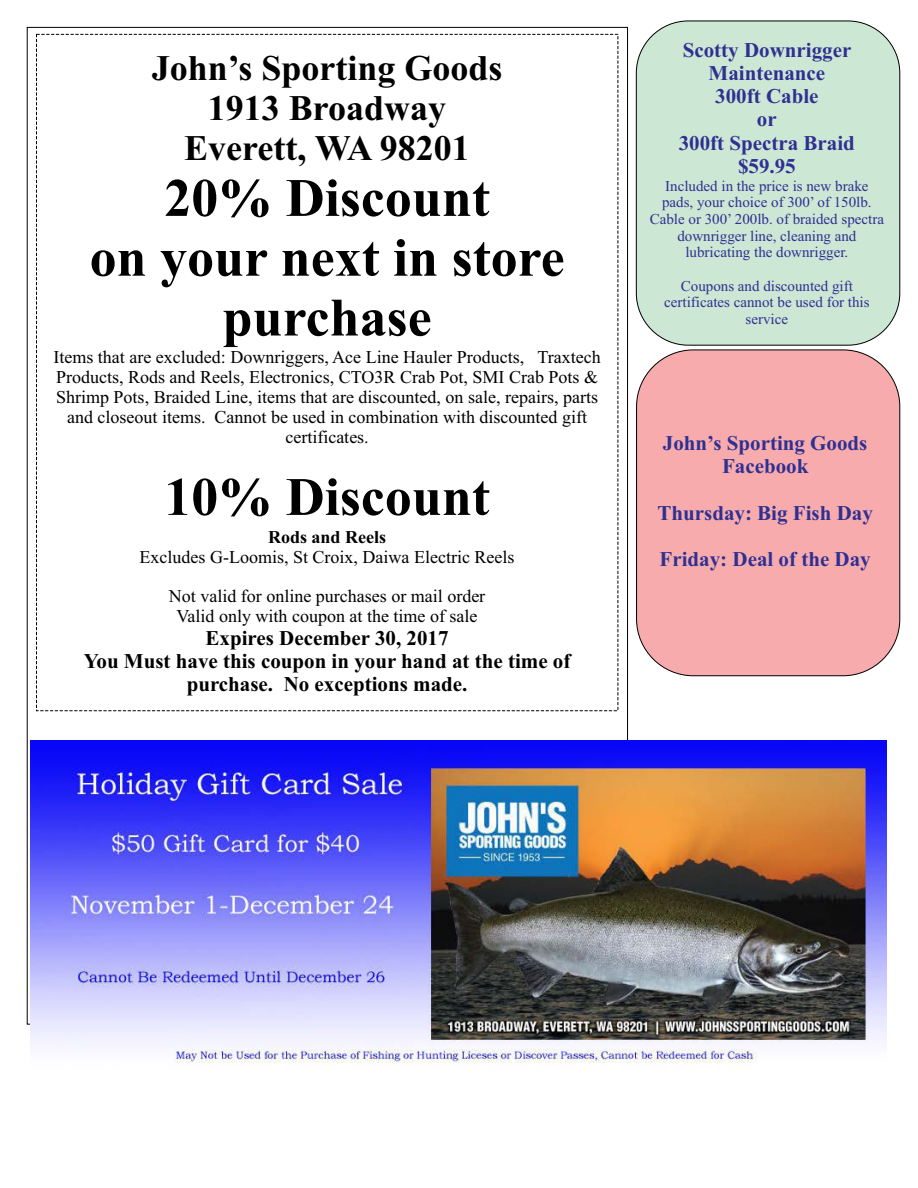
<style>
.page{position:relative;width:918px;height:1188px;background:#fff}
.page>*{position:absolute;margin:0;border:0;box-sizing:border-box;transform-origin:0 0}
.t1{font:700 54px/59.8px "Times New Roman";color:#000;text-align:center}
.t2{font:700 36px/39.9px "Times New Roman";color:#000;text-align:center}
.t3{font:700 21px/23.2px "Times New Roman";color:#2e3092;text-align:center}
.t4{font:700 21px/23.2px "Times New Roman";color:#000;text-align:center}
.t5{font:18px/20px "Times New Roman";color:#000;text-align:center}
.t6{font:700 18px "Times New Roman";color:#000}
.t7{font:15px/16.6px "Times New Roman";color:#2e3092;text-align:center}
</style>
<div class="page">
<div style="left:636px;top:21px;width:264px;height:324px;background:#cce7d3;border:1px solid #000;border-radius:52px"></div>
<div style="left:636px;top:350px;width:264px;height:326px;background:#f8abad;border:1px solid #000;border-radius:57px"></div>
<img style="left:30px;top:741px;width:857px;height:322px">
<h2 class="t2" style="left:152px;top:52px;width:352px">John’s Sporting Goods<br>1913 Broadway<br>Everett, WA 98201</h2>
<h1 class="t1" style="left:90px;top:174px;width:477px">20% Discount<br>on your next in store purchase</h1>
<p class="t5" style="left:53px;top:349px;width:549px">Items that are excluded: Downriggers, Ace Line Hauler Products, Traxtech Products, Rods and Reels, Electronics, CTO3R Crab Pot, SMI Crab Pots &amp; Shrimp Pots, Braided Line, items that are discounted, on sale, repairs, parts and closeout items. Cannot be used in combination with discounted gift certificates.</p>
<h1 class="t1" style="left:164px;top:473px;width:327px">10% Discount</h1>
<p class="t6" style="left:268px;top:530px;width:120px">Rods and Reels</p>
<p class="t5" style="left:140px;top:548px;width:376px">Excludes G-Loomis, St Croix, Daiwa Electric Reels</p>
<p class="t5" style="left:169px;top:588px;width:318px">Not valid for online purchases or mail order<br>Valid only with coupon at the time of sale</p>
<p class="t4" style="left:84px;top:629px;width:488px">Expires December 30, 2017<br>You Must have this coupon in your hand at the time of purchase. No exceptions made.</p>
<p class="t3" style="left:679px;top:40px;width:178px">Scotty Downrigger<br>Maintenance<br>300ft Cable<br>or<br>300ft Spectra Braid $59.95</p>
<p class="t7" style="left:650px;top:179px;width:236px">Included in the price is new brake pads, your choice of 300’ of 150lb.<br>Cable or 300’ 200lb. of braided spectra downrigger line, cleaning and lubricating the downrigger.</p>
<p class="t7" style="left:664px;top:279px;width:207px">Coupons and discounted gift certificates cannot be used for this service</p>
<p class="t3" style="left:663px;top:434px;width:206px">John’s Sporting Goods<br>Facebook</p>
<p class="t3" style="left:658px;top:503px;width:217px">Thursday: Big Fish Day</p>
<p class="t3" style="left:660px;top:550px;width:213px">Friday: Deal of the Day</p>
</div>
